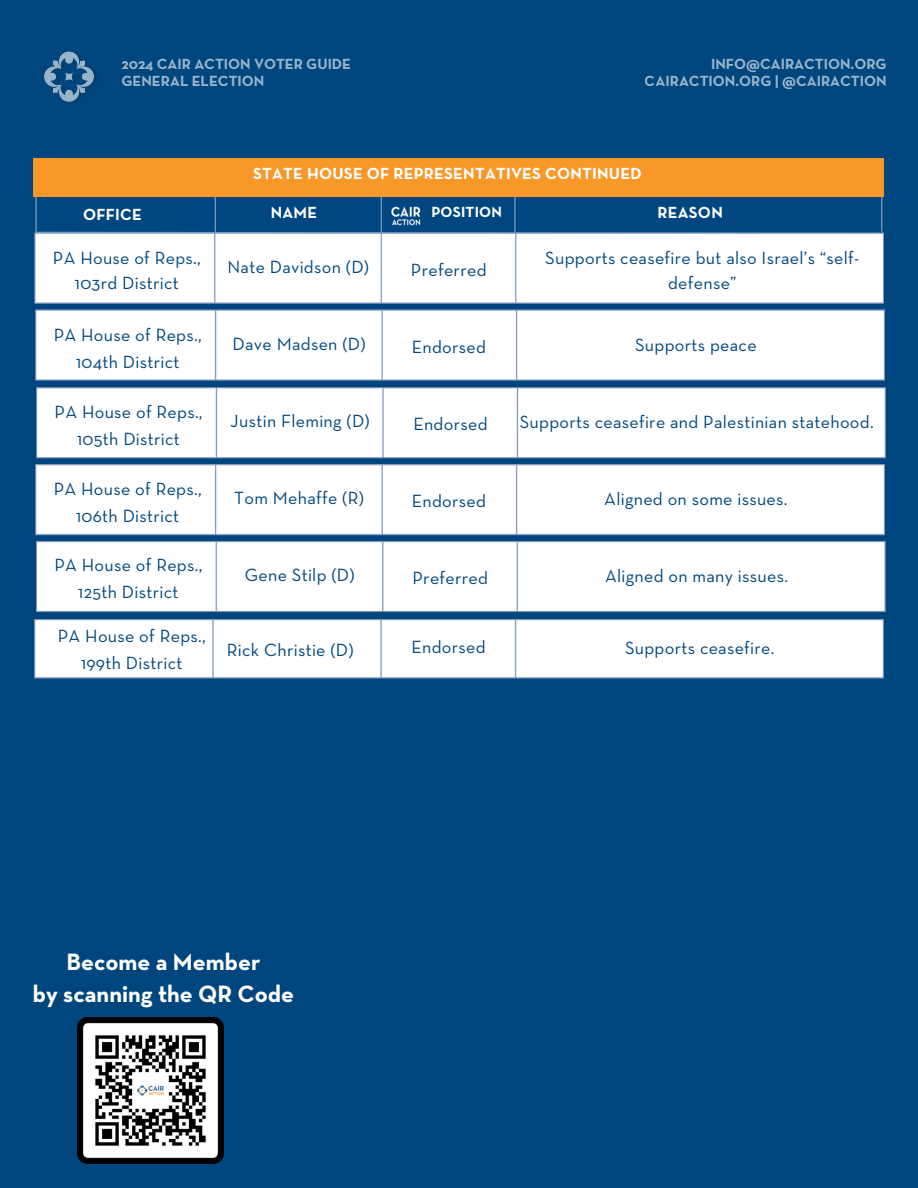
<style>
.page{position:relative;width:918px;height:1188px;background:#00467e}
.page>*{position:absolute;margin:0;border:0;box-sizing:border-box;transform-origin:0 0}
.t1{font:700 24px/32.7px "Neutraface Text";color:#fff;text-align:center}
.t2{font:18px/27px "Neutraface Text";letter-spacing:.015em;color:#00467e;text-align:center}
.t3{font:700 16.35px "Neutraface Text";letter-spacing:.015em;color:#fff}
.t4{font:700 15px/16.8px "Neutraface Text";color:#fff}
</style>
<div class="page">
<img style="left:44px;top:51px;width:52px;height:51px">
<img style="left:77px;top:1017px;width:146px;height:147px">
<svg style="left:35px;top:197px;width:847px;height:28px"></svg>
<img style="left:390px;top:205px;width:35px;height:20px">
<div style="left:33px;top:158px;width:850px;height:39px;background:#f89828"></div>
<img style="left:34px;top:225px;width:852px;height:454px">
<p class="t4" style="left:121px;top:56px;width:231px">2024 CAIR ACTION VOTER GUIDE<br>GENERAL ELECTION</p>
<p class="t4" style="left:645px;top:56px;width:243px;text-align:right">INFO@CAIRACTION.ORG<br>CAIRACTION.ORG | @CAIRACTION</p>
<h2 class="t3" style="left:83px;top:207px;width:60px">OFFICE</h2>
<p class="t2" style="left:53px;top:247px;width:149px;line-height:24.8px">PA House of Reps.,<br>103rd District</p>
<h3 class="t2" style="left:54px;top:322px;width:149px">PA House of Reps.,<br>104th District</h3>
<h3 class="t2" style="left:55px;top:400px;width:149px">PA House of Reps.,<br>105th District</h3>
<h3 class="t2" style="left:54px;top:476px;width:149px">PA House of Reps.,<br>106th District</h3>
<h3 class="t2" style="left:54px;top:553px;width:149px">PA House of Reps.,<br>125th District</h3>
<h3 class="t2" style="left:58px;top:624px;width:149px">PA House of Reps.,<br>199th District</h3>
<h2 class="t3" style="left:253px;top:167px;width:390px">STATE HOUSE OF REPRESENTATIVES CONTINUED</h2>
<p class="t3" style="left:271px;top:205px;width:48px">NAME</p>
<p class="t4" style="left:431px;top:205px;width:72px">POSITION</p>
<h2 class="t3" style="left:658px;top:205px;width:67px">REASON</h2>
<h3 class="t2" style="left:227px;top:255px;width:143px">Nate Davidson (D)</h3>
<h3 class="t2" style="left:411px;top:258px;width:77px">Preferred</h3>
<h3 class="t2" style="left:545px;top:247px;width:316px;line-height:24.8px">Supports ceasefire but also Israel’s “self&shy;defense”</h3>
<h3 class="t2" style="left:233px;top:331px;width:134px">Dave Madsen (D)</h3>
<h3 class="t2" style="left:412px;top:334px;width:76px">Endorsed</h3>
<h3 class="t2" style="left:635px;top:332px;width:123px">Supports peace</h3>
<h3 class="t2" style="left:230px;top:409px;width:141px">Justin Fleming (D)</h3>
<h3 class="t2" style="left:413px;top:412px;width:76px">Endorsed</h3>
<h3 class="t2" style="left:520px;top:410px;width:355px">Supports ceasefire and Palestinian statehood.</h3>
<h3 class="t2" style="left:234px;top:486px;width:131px">Tom Mehaffe (R)</h3>
<h3 class="t2" style="left:412px;top:488px;width:76px">Endorsed</h3>
<h3 class="t2" style="left:604px;top:487px;width:185px">Aligned on some issues.</h3>
<h3 class="t2" style="left:245px;top:562px;width:111px">Gene Stilp (D)</h3>
<h3 class="t2" style="left:412px;top:565px;width:77px">Preferred</h3>
<h3 class="t2" style="left:605px;top:563px;width:184px">Aligned on many issues.</h3>
<h3 class="t2" style="left:227px;top:638px;width:128px">Rick Christie (D)</h3>
<h3 class="t2" style="left:411px;top:634px;width:76px">Endorsed</h3>
<h3 class="t2" style="left:625px;top:636px;width:151px">Supports ceasefire.</h3>
<h2 class="t1" style="left:33px;top:947px;width:263px">Become a Member<br>by scanning the QR Code</h2>
</div>
